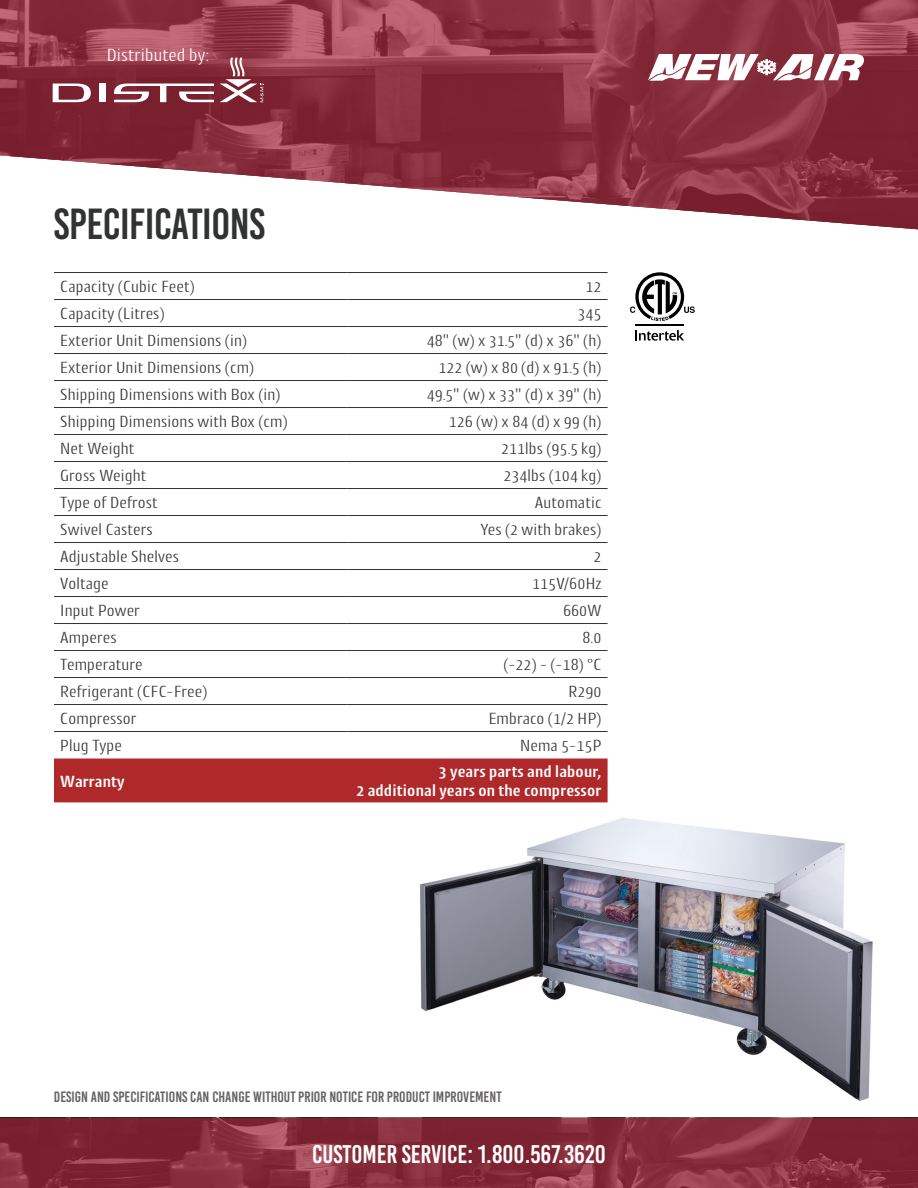
<style>
.page{position:relative;width:918px;height:1188px;background:#fff}
.page>*{position:absolute;margin:0;border:0;box-sizing:border-box;transform-origin:0 0}
.t1{font:43.5px "Bebas Kai";letter-spacing:-.01em;color:#313232}
.t2{font:25.5px "Bebas Kai";color:#fff}
.t3{font:300 18px "Cantiga";color:#fff}
.t4{font:300 16.5px "Cantiga";color:#313232}
.t5{font:600 16.5px "Cantiga";color:#fff}
.t6{font:15px "Bebas Kai";color:#666363}
</style>
<div class="page">
<img style="left:420px;top:818px;width:453px;height:283px">
<svg style="left:0;top:0;width:918px;height:230px"></svg>
<svg style="left:0;top:1118px;width:918px;height:70px;background:#852b3a"></svg>
<svg style="left:648px;top:54px;width:216px;height:27px"></svg>
<div style="left:54px;top:759px;width:554px;height:43px;background:#af292a"></div>
<hr style="left:54px;top:272px;width:293px;height:1px;background:#313232">
<hr style="left:347px;top:272px;width:261px;height:1px;background:#313232">
<hr style="left:54px;top:299px;width:293px;height:1px;background:#313232">
<hr style="left:347px;top:299px;width:261px;height:1px;background:#313232">
<hr style="left:54px;top:326px;width:293px;height:1px;background:#313232">
<hr style="left:347px;top:326px;width:261px;height:1px;background:#313232">
<hr style="left:54px;top:353px;width:293px;height:1px;background:#313232">
<hr style="left:347px;top:353px;width:261px;height:1px;background:#313232">
<hr style="left:54px;top:380px;width:293px;height:1px;background:#313232">
<hr style="left:347px;top:380px;width:261px;height:1px;background:#313232">
<hr style="left:54px;top:407px;width:293px;height:1px;background:#313232">
<hr style="left:347px;top:407px;width:261px;height:1px;background:#313232">
<hr style="left:54px;top:434px;width:293px;height:1px;background:#313232">
<hr style="left:347px;top:434px;width:261px;height:1px;background:#313232">
<hr style="left:54px;top:461px;width:293px;height:1px;background:#313232">
<hr style="left:347px;top:461px;width:261px;height:1px;background:#313232">
<hr style="left:54px;top:488px;width:293px;height:1px;background:#313232">
<hr style="left:347px;top:488px;width:261px;height:1px;background:#313232">
<hr style="left:54px;top:515px;width:293px;height:1px;background:#313232">
<hr style="left:347px;top:515px;width:261px;height:1px;background:#313232">
<hr style="left:54px;top:542px;width:293px;height:1px;background:#313232">
<hr style="left:347px;top:542px;width:261px;height:1px;background:#313232">
<hr style="left:54px;top:569px;width:293px;height:1px;background:#313232">
<hr style="left:347px;top:569px;width:261px;height:1px;background:#313232">
<hr style="left:54px;top:596px;width:293px;height:1px;background:#313232">
<hr style="left:347px;top:596px;width:261px;height:1px;background:#313232">
<hr style="left:54px;top:623px;width:293px;height:1px;background:#313232">
<hr style="left:347px;top:623px;width:261px;height:1px;background:#313232">
<hr style="left:54px;top:650px;width:293px;height:1px;background:#313232">
<hr style="left:347px;top:650px;width:261px;height:1px;background:#313232">
<hr style="left:54px;top:677px;width:293px;height:1px;background:#313232">
<hr style="left:347px;top:677px;width:261px;height:1px;background:#313232">
<hr style="left:54px;top:704px;width:293px;height:1px;background:#313232">
<hr style="left:347px;top:704px;width:261px;height:1px;background:#313232">
<hr style="left:54px;top:731px;width:293px;height:1px;background:#313232">
<hr style="left:347px;top:731px;width:261px;height:1px;background:#313232">
<svg style="left:53px;top:84px;width:38px;height:18px"></svg>
<div style="left:99px;top:84px;width:6px;height:18px;background:#fff"></div>
<svg style="left:114px;top:84px;width:100px;height:18px"></svg>
<svg style="left:220px;top:58px;width:44px;height:44px"></svg>
<svg style="left:635px;top:330px;width:49px;height:11px"></svg>
<hr style="left:635px;top:325px;width:49px;height:1px;background:#000">
<svg style="left:630px;top:272px;width:65px;height:49px"></svg>
<p class="t3" style="left:106px;top:44px;width:105px">Distributed by:</p>
<p class="t1" style="left:54px;top:201px;width:212px">SPECIFICATIONS</p>
<p class="t4" style="left:60px;top:276px;width:136px">Capacity (Cubic Feet)</p>
<p class="t4" style="left:586px;top:276px;width:18px">12</p>
<p class="t4" style="left:60px;top:303px;width:106px">Capacity (Litres)</p>
<p class="t4" style="left:577px;top:303px;width:26px">345</p>
<p class="t4" style="left:60px;top:330px;width:189px">Exterior Unit Dimensions (in)</p>
<p class="t4" style="left:427px;top:330px;width:176px">48" (w) x 31.5" (d) x 36" (h)</p>
<p class="t4" style="left:60px;top:357px;width:196px">Exterior Unit Dimensions (cm)</p>
<p class="t4" style="left:438px;top:357px;width:165px">122 (w) x 80 (d) x 91.5 (h)</p>
<p class="t4" style="left:60px;top:384px;width:222px">Shipping Dimensions with Box (in)</p>
<p class="t4" style="left:427px;top:384px;width:176px">49.5" (w) x 33" (d) x 39" (h)</p>
<p class="t4" style="left:60px;top:411px;width:229px">Shipping Dimensions with Box (cm)</p>
<p class="t4" style="left:449px;top:411px;width:154px">126 (w) x 84 (d) x 99 (h)</p>
<p class="t4" style="left:60px;top:438px;width:76px">Net Weight</p>
<p class="t4" style="left:501px;top:438px;width:102px">211lbs (95.5 kg)</p>
<p class="t4" style="left:60px;top:465px;width:88px">Gross Weight</p>
<p class="t4" style="left:503px;top:465px;width:100px">234lbs (104 kg)</p>
<p class="t4" style="left:60px;top:492px;width:99px">Type of Defrost</p>
<p class="t4" style="left:535px;top:492px;width:68px">Automatic</p>
<p class="t4" style="left:60px;top:519px;width:94px">Swivel Casters</p>
<p class="t4" style="left:480px;top:519px;width:123px">Yes (2 with brakes)</p>
<p class="t4" style="left:60px;top:546px;width:121px">Adjustable Shelves</p>
<p class="t4" style="left:594px;top:546px;width:10px">2</p>
<p class="t4" style="left:60px;top:573px;width:50px">Voltage</p>
<p class="t4" style="left:532px;top:573px;width:71px">115V/60Hz</p>
<p class="t4" style="left:60px;top:600px;width:82px">Input Power</p>
<p class="t4" style="left:563px;top:600px;width:40px">660W</p>
<p class="t4" style="left:60px;top:627px;width:58px">Amperes</p>
<p class="t4" style="left:582px;top:627px;width:21px">8.0</p>
<p class="t4" style="left:60px;top:654px;width:84px">Temperature</p>
<p class="t4" style="left:503px;top:654px;width:100px">(-22) - (-18) °C</p>
<p class="t4" style="left:60px;top:681px;width:149px">Refrigerant (CFC-Free)</p>
<p class="t4" style="left:568px;top:681px;width:35px">R290</p>
<p class="t4" style="left:60px;top:708px;width:78px">Compressor</p>
<p class="t4" style="left:488px;top:708px;width:115px">Embraco (1/2 HP)</p>
<p class="t4" style="left:60px;top:735px;width:64px">Plug Type</p>
<p class="t4" style="left:520px;top:735px;width:83px">Nema 5-15P</p>
<p class="t5" style="left:60px;top:771px;width:66px">Warranty</p>
<p class="t5" style="left:438px;top:761px;width:165px">3 years parts and labour,</p>
<p class="t5" style="left:356px;top:780px;width:247px">2 additional years on the compressor</p>
<p class="t6" style="left:54px;top:1088px;width:449px">DESIGN AND SPECIFICATIONS CAN CHANGE WITHOUT PRIOR NOTICE FOR PRODUCT IMPROVEMENT</p>
<p class="t2" style="left:312px;top:1140px;width:295px">CUSTOMER SERVICE: 1.800.567.3620</p>
</div>
